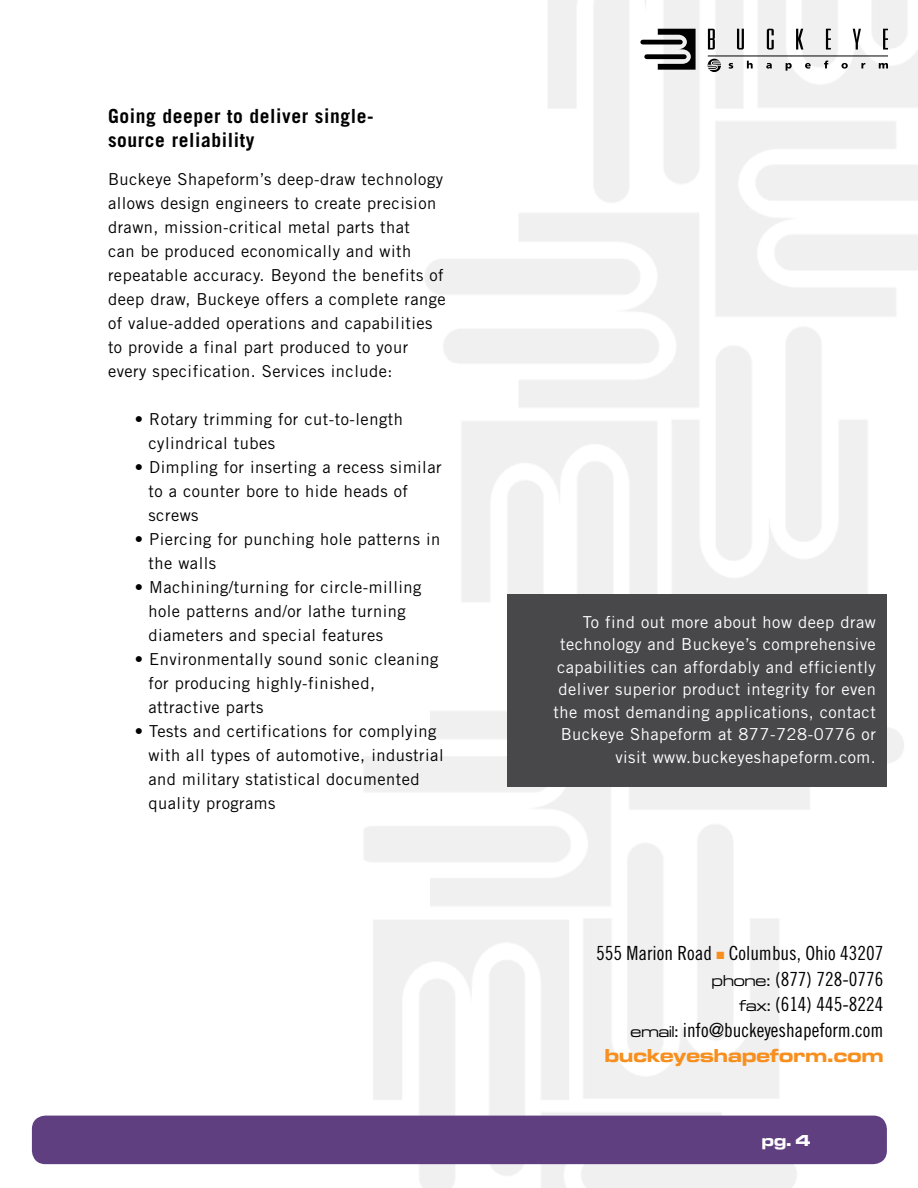
<style>
.page{position:relative;width:918px;height:1188px;background:#fff}
.page>*{position:absolute;margin:0;border:0;box-sizing:border-box;transform-origin:0 0}
.t1{font:19.5px/25.5px "Trade Gothic Cond Eighteen";color:#000;text-align:right}
.t2{font:700 19.5px/24px "Trade Gothic";letter-spacing:.03em;color:#000}
.t3{font:19.5px "Microgramma D Bold Exte";letter-spacing:.01em;color:#f78f1e}
.t4{font:16.5px/24px "Trade Gothic";letter-spacing:.03em;color:#000}
.t5{font:16.5px/22.5px "Trade Gothic";letter-spacing:.03em;color:#fff;text-align:right}
.t6{font:16.5px "Microgramma D Bold Exte";color:#fff}
.s1{color:#f78f1e}
.s2{font-family:"Microgramma D Medi Exte";font-size:16.5px}
</style>
<div class="page">
<img style="left:363px;top:0;width:555px;height:1188px">
<div style="left:32px;top:1116px;width:855px;height:48px;background:#603f81;border-radius:14px"></div>
<svg style="left:708px;top:59px;width:13px;height:13px"></svg>
<svg style="left:708px;top:61px;width:13px;height:9px"></svg>
<svg style="left:708px;top:29px;width:7px;height:21px"></svg>
<svg style="left:737px;top:29px;width:7px;height:21px"></svg>
<svg style="left:767px;top:29px;width:7px;height:21px"></svg>
<svg style="left:796px;top:29px;width:7px;height:21px"></svg>
<svg style="left:826px;top:29px;width:5px;height:21px"></svg>
<svg style="left:853px;top:29px;width:8px;height:21px"></svg>
<svg style="left:883px;top:29px;width:5px;height:21px"></svg>
<hr style="left:708px;top:56px;width:180px;height:1px;background:#000">
<svg style="left:729px;top:63px;width:4px;height:6px"></svg>
<svg style="left:747px;top:61px;width:6px;height:7px"></svg>
<svg style="left:766px;top:63px;width:6px;height:6px"></svg>
<svg style="left:786px;top:63px;width:6px;height:8px"></svg>
<svg style="left:805px;top:63px;width:6px;height:6px"></svg>
<svg style="left:824px;top:61px;width:4px;height:7px"></svg>
<svg style="left:841px;top:63px;width:7px;height:6px"></svg>
<svg style="left:861px;top:63px;width:4px;height:5px"></svg>
<svg style="left:879px;top:63px;width:9px;height:5px"></svg>
<svg style="left:658px;top:29px;width:38px;height:41px"></svg>
<hr style="left:643px;top:40px;width:37px;height:4px;background:#000">
<div style="left:647px;top:54px;width:37px;height:5px;background:#000"></div>
<div style="left:507px;top:594px;width:379px;height:193px;background:#48484a"></div>
<p class="t2" style="left:108px;top:104px;width:267px">Going deeper to deliver single&shy;source reliability</p>
<p class="t4" style="left:108px;top:166px;width:339px">Buckeye Shapeform’s deep-draw technology allows design engineers to create precision drawn, mission-critical metal parts that<br>can be produced economically and with repeatable accuracy. Beyond the benefits of deep draw, Buckeye offers a complete range of value-added operations and capabilities to provide a final part produced to your every specification. Services include:</p>
<p class="t4" style="left:148px;top:407px;width:256px;text-indent:-13px">• Rotary trimming for cut-to-length cylindrical tubes</p>
<p class="t4" style="left:148px;top:455px;width:295px;text-indent:-13px">• Dimpling for inserting a recess similar to a counter bore to hide heads of screws</p>
<p class="t4" style="left:148px;top:527px;width:293px;text-indent:-13px">• Piercing for punching hole patterns in the walls</p>
<p class="t4" style="left:148px;top:575px;width:274px;text-indent:-13px">• Machining/turning for circle-milling hole patterns and/or lathe turning diameters and special features</p>
<p class="t4" style="left:148px;top:647px;width:291px;text-indent:-13px">• Environmentally sound sonic cleaning for producing highly-finished, attractive parts</p>
<p class="t4" style="left:148px;top:719px;width:297px;text-indent:-13px">• Tests and certifications for complying with all types of automotive, industrial and military statistical documented quality programs</p>
<p class="t5" style="left:554px;top:610px;width:324px">To find out more about how deep draw technology and Buckeye’s comprehensive capabilities can affordably and efficiently deliver superior product integrity for even the most demanding applications, contact Buckeye Shapeform at 877-728-0776 or visit www.buckeyeshapeform.com.</p>
<p class="t1" style="left:596px;top:940px;width:289px">555 Marion Road <span class="s1">■</span> Columbus, Ohio 43207 <span class="s2">phone:</span> (877) 728-0776<br><span class="s2">fax:</span> (614) 445-8224<br><span class="s2">email:</span> info@buckeyeshapeform.com</p>
<p class="t3" style="left:605px;top:1043px;width:280px">buckeyeshapeform.com</p>
<p class="t6" style="left:762px;top:1129px;width:50px">pg. 4</p>
</div>
